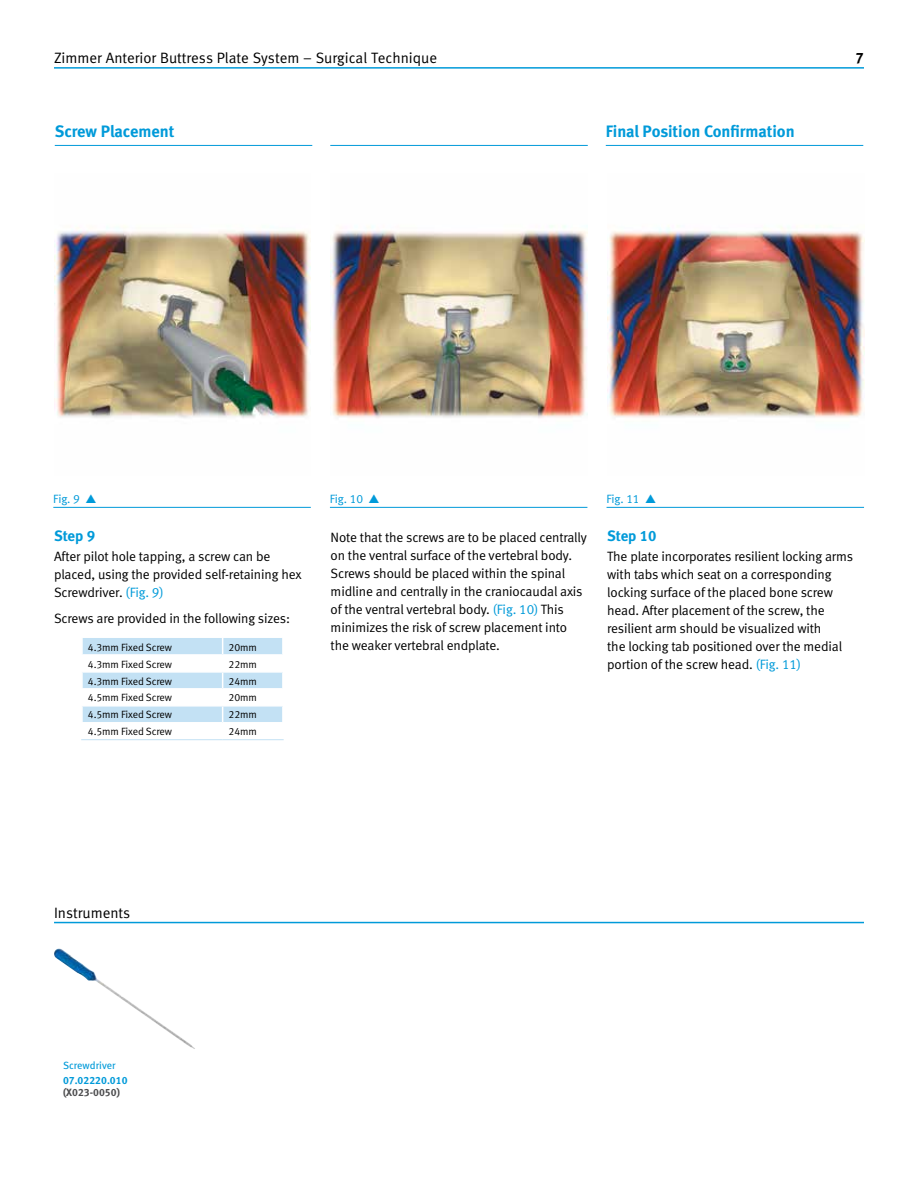
<style>
.page{position:relative;width:918px;height:1188px;background:#fff}
.page>*{position:absolute;margin:0;border:0;box-sizing:border-box;transform-origin:0 0}
.t1{font:16.5px "Meta Bold LF";color:#009ad9}
.t2{font:15px "Meta Normal LF";color:#000}
.t3{font:15px "Meta Bold LF";color:#009ad9}
.t4{font:15px "Meta Bold LF";color:#000}
.t5{font:13.5px/18px "Meta Normal LF";letter-spacing:-.01em;color:#000}
.t6{font:12px "Meta Normal LF";letter-spacing:-.01em;color:#009ad9}
.t7{font:10.5px "Meta Normal LF";letter-spacing:-.01em;color:#000}
.t8{font:10.5px "Meta Bold LF";color:#009ad9}
.t9{font:10.5px "Meta Book LF";color:#009ad9}
.t10{font:10.5px "Meta Bold LF";color:#4d4d4f}
.s1{color:#009ad9}
</style>
<div class="page">
<hr style="left:54px;top:67px;width:810px;height:2px;background:#009ad9">
<img style="left:54px;top:226px;width:257px;height:192px">
<hr style="left:54px;top:922px;width:810px;height:1px;background:#009ad9">
<hr style="left:53px;top:507px;width:258px;height:1px;background:#009ad9">
<svg style="left:82px;top:638px;width:201px;height:85px"></svg>
<hr style="left:81px;top:739px;width:142px;height:1px;background:#c3e1f4">
<hr style="left:223px;top:739px;width:61px;height:1px;background:#c3e1f4">
<hr style="left:330px;top:507px;width:257px;height:1px;background:#009ad9">
<hr style="left:607px;top:507px;width:257px;height:1px;background:#009ad9">
<img style="left:607px;top:225px;width:257px;height:193px">
<img style="left:331px;top:225px;width:256px;height:193px">
<hr style="left:55px;top:145px;width:257px;height:1px;background:#009ad9">
<hr style="left:330px;top:145px;width:258px;height:1px;background:#009ad9">
<hr style="left:606px;top:145px;width:257px;height:1px;background:#009ad9">
<img style="left:54px;top:949px;width:17px;height:20px">
<p class="t2" style="left:54px;top:49px;width:385px">Zimmer Anterior Buttress Plate System – Surgical Technique</p>
<p class="t4" style="left:856px;top:49px;width:10px">7</p>
<p class="t1" style="left:55px;top:121px;width:121px">Screw Placement</p>
<p class="t1" style="left:606px;top:121px;width:190px">Final Position Confirmation</p>
<p class="t6" style="left:53px;top:492px;width:28px">Fig. 9</p>
<p class="t3" style="left:54px;top:527px;width:43px">Step 9</p>
<p class="t5" style="left:54px;top:547px;width:249px">After pilot hole tapping, a screw can be placed, using the provided self-retaining hex<br>Screwdriver. <span class="s1">(Fig. 9)</span></p>
<p class="t5" style="left:54px;top:610px;width:238px">Screws are provided in the following sizes:</p>
<p class="t7" style="left:88px;top:641px;width:86px">4.3mm Fixed Screw</p>
<p class="t7" style="left:229px;top:641px;width:30px">20mm</p>
<p class="t7" style="left:88px;top:658px;width:86px">4.3mm Fixed Screw</p>
<p class="t7" style="left:229px;top:658px;width:30px">22mm</p>
<p class="t7" style="left:88px;top:675px;width:86px">4.3mm Fixed Screw</p>
<p class="t7" style="left:229px;top:675px;width:30px">24mm</p>
<p class="t7" style="left:88px;top:692px;width:86px">4.5mm Fixed Screw</p>
<p class="t7" style="left:229px;top:692px;width:30px">20mm</p>
<p class="t7" style="left:88px;top:709px;width:86px">4.5mm Fixed Screw</p>
<p class="t7" style="left:229px;top:709px;width:30px">22mm</p>
<p class="t7" style="left:88px;top:726px;width:86px">4.5mm Fixed Screw</p>
<p class="t7" style="left:229px;top:726px;width:30px">24mm</p>
<p class="t6" style="left:330px;top:492px;width:35px">Fig. 10</p>
<p class="t6" style="left:607px;top:492px;width:35px">Fig. 11</p>
<p class="t5" style="left:331px;top:528px;width:258px">Note that the screws are to be placed centrally on the ventral surface of the vertebral body.<br>Screws should be placed within the spinal midline and centrally in the craniocaudal axis of the ventral vertebral body. <span class="s1">(Fig. 10)</span> This minimizes the risk of screw placement into the weaker vertebral endplate.</p>
<p class="t3" style="left:607px;top:527px;width:51px">Step 10</p>
<p class="t5" style="left:607px;top:547px;width:247px">The plate incorporates resilient locking arms with tabs which seat on a corresponding locking surface of the placed bone screw head. After placement of the screw, the resilient arm should be visualized with<br>the locking tab positioned over the medial portion of the screw head. <span class="s1">(Fig. 11)</span></p>
<p class="t2" style="left:54px;top:904px;width:78px">Instruments</p>
<p class="t9" style="left:63px;top:1059px;width:54px">Screwdriver</p>
<p class="t8" style="left:63px;top:1074px;width:66px">07.02220.010</p>
<p class="t10" style="left:63px;top:1086px;width:58px">(X023-0050)</p>
</div>
